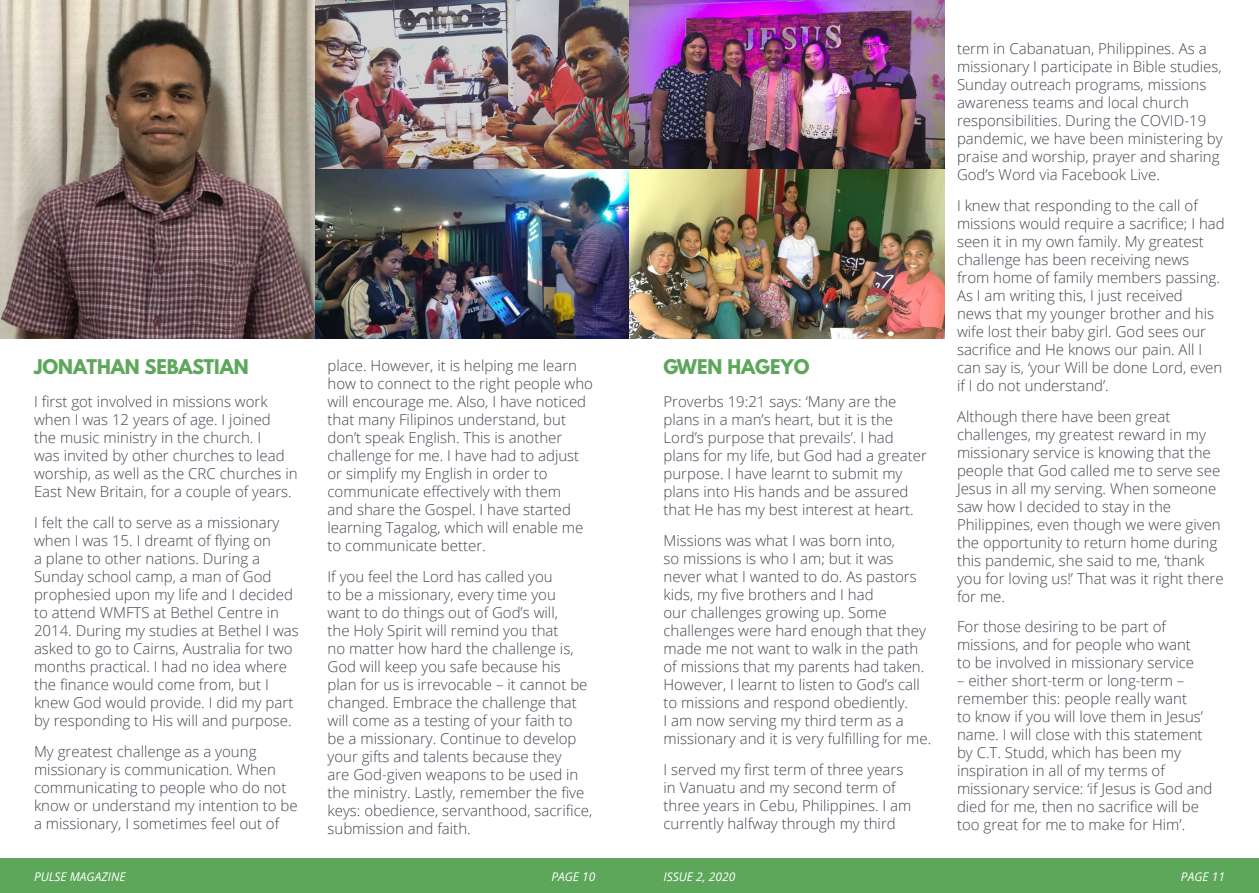
<style>
.page{position:relative;width:1259px;height:893px;background:#fff}
.page>*{position:absolute;margin:0;border:0;box-sizing:border-box;transform-origin:0 0}
.Calendar_Day_Names{font:700 18px "League Spartan";color:#5da75b}
.Calendar_Day_Names-2{font:300 15px/18px "Open Sans";color:#404651}
.t1{font:italic 12px "Open Sans";color:#fff}
</style>
<div class="page">
<div style="left:0;top:859px;width:629px;height:34px;background:#5da75b"></div>
<div style="left:629px;top:859px;width:630px;height:34px;background:#5da75b"></div>
<img style="left:0;top:0;width:944px;height:338px">
<p class="Calendar_Day_Names" style="left:34px;top:353px;width:216px">JONATHAN SEBASTIAN</p>
<p class="Calendar_Day_Names-2" style="left:327px;top:356px;width:267px">place. However, it is helping me learn how to connect to the right people who will encourage me. Also, I have noticed that many Filipinos understand, but don’t speak English. This is another challenge for me. I have had to adjust or simplify my English in order to communicate effectively with them<br>and share the Gospel. I have started learning Tagalog, which will enable me to communicate better.</p>
<p class="Calendar_Day_Names-2" style="left:327px;top:567px;width:266px">If you feel the Lord has called you<br>to be a missionary, every time you want to do things out of God’s will,<br>the Holy Spirit will remind you that<br>no matter how hard the challenge is, God will keep you safe because his plan for us is irrevocable – it cannot be changed. Embrace the challenge that will come as a testing of your faith to be a missionary. Continue to develop your gifts and talents because they<br>are God-given weapons to be used in the ministry. Lastly, remember the five keys: obedience, servanthood, sacrifice, submission and faith.</p>
<p class="Calendar_Day_Names-2" style="left:34px;top:392px;width:265px">I first got involved in missions work when I was 12 years of age. I joined<br>the music ministry in the church. I<br>was invited by other churches to lead worship, as well as the CRC churches in East New Britain, for a couple of years.</p>
<p class="Calendar_Day_Names-2" style="left:34px;top:513px;width:266px">I felt the call to serve as a missionary when I was 15. I dreamt of flying on<br>a plane to other nations. During a Sunday school camp, a man of God prophesied upon my life and I decided to attend WMFTS at Bethel Centre in 2014. During my studies at Bethel I was asked to go to Cairns, Australia for two months practical. I had no idea where the finance would come from, but I knew God would provide. I did my part by responding to His will and purpose.</p>
<p class="Calendar_Day_Names-2" style="left:34px;top:742px;width:265px">My greatest challenge as a young missionary is communication. When communicating to people who do not know or understand my intention to be a missionary, I sometimes feel out of</p>
<p class="Calendar_Day_Names" style="left:663px;top:353px;width:148px">GWEN HAGEYO</p>
<p class="Calendar_Day_Names-2" style="left:663px;top:392px;width:265px">Proverbs 19:21 says: ‘Many are the plans in a man’s heart, but it is the Lord’s purpose that prevails’. I had plans for my life, but God had a greater purpose. I have learnt to submit my plans into His hands and be assured that He has my best interest at heart.</p>
<p class="Calendar_Day_Names-2" style="left:663px;top:531px;width:269px">Missions was what I was born into,<br>so missions is who I am; but it was never what I wanted to do. As pastors kids, my five brothers and I had<br>our challenges growing up. Some challenges were hard enough that they made me not want to walk in the path of missions that my parents had taken.<br>However, I learnt to listen to God’s call to missions and respond obediently.<br>I am now serving my third term as a missionary and it is very fulfilling for me.</p>
<p class="Calendar_Day_Names-2" style="left:663px;top:760px;width:249px">I served my first term of three years in Vanuatu and my second term of three years in Cebu, Philippines. I am currently halfway through my third</p>
<p class="Calendar_Day_Names-2" style="left:957px;top:39px;width:267px">term in Cabanatuan, Philippines. As a missionary I participate in Bible studies, Sunday outreach programs, missions awareness teams and local church responsibilities. During the COVID-19 pandemic, we have been ministering by praise and worship, prayer and sharing God’s Word via Facebook Live.</p>
<p class="Calendar_Day_Names-2" style="left:957px;top:196px;width:269px">I knew that responding to the call of missions would require a sacrifice; I had seen it in my own family. My greatest challenge has been receiving news from home of family members passing.<br>As I am writing this, I just received<br>news that my younger brother and his wife lost their baby girl. God sees our sacrifice and He knows our pain. All I can say is, ‘your Will be done Lord, even if I do not understand’.</p>
<p class="Calendar_Day_Names-2" style="left:957px;top:407px;width:268px">Although there have been great challenges, my greatest reward in my missionary service is knowing that the people that God called me to serve see Jesus in all my serving. When someone saw how I decided to stay in the Philippines, even though we were given the opportunity to return home during this pandemic, she said to me, ‘thank you for loving us!’ That was it right there for me.</p>
<p class="Calendar_Day_Names-2" style="left:957px;top:617px;width:239px">For those desiring to be part of missions, and for people who want to be involved in missionary service</p>
<p class="Calendar_Day_Names-2" style="left:957px;top:671px;width:257px">– either short-term or long-term – remember this: people really want<br>to know if you will love them in Jesus’ name. I will close with this statement by C.T. Studd, which has been my inspiration in all of my terms of missionary service: ‘if Jesus is God and died for me, then no sacrifice will be too great for me to make for Him’.</p>
<p class="t1" style="left:34px;top:868px;width:93px">PULSE MAGAZINE</p>
<p class="t1" style="left:551px;top:868px;width:46px">PAGE 10</p>
<p class="t1" style="left:663px;top:868px;width:73px">ISSUE 2, 2020</p>
<p class="t1" style="left:1181px;top:868px;width:46px">PAGE 11</p>
</div>
